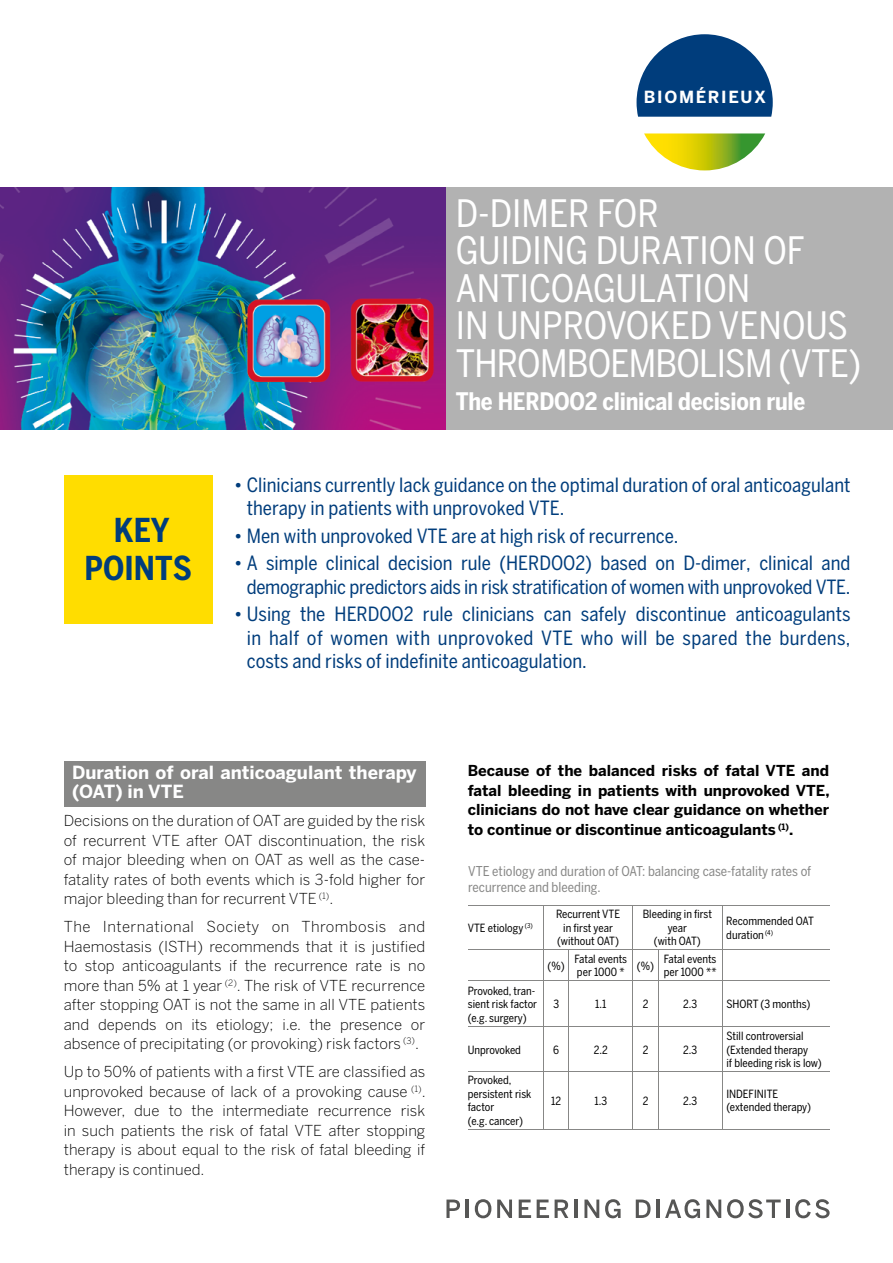
<style>
.page{position:relative;width:893px;height:1263px;background:#fff}
.page>*{position:absolute;margin:0;border:0;box-sizing:border-box;transform-origin:0 0}
.t1{font:37.5px/37.5px "Benton Sans Condensed";color:#fff}
.t2{font:700 32.7px/38px "Benton Sans Condensed";color:#003d7c;text-align:center}
.t3{font:700 24px "Benton Sans Condensed";letter-spacing:-.01em;color:#fff}
.t4{font:19.5px/23.4px "Benton Sans Condensed";color:#003d7c}
.t5{font:700 18px/19.5px "Benton Sans";color:#fff}
.t6{font:700 16.65px "Benton Sans";letter-spacing:.1em;color:#fff}
.t7{font:300 15px/19.5px "Benton Sans";color:#000;text-align:justify}
.t8{font:700 15px/19.5px "Benton Sans";color:#000;text-align:justify}
.t9{font:13.5px/16.2px "Benton Sans Condensed";color:#878786}
.t10{font:11.25px/13.5px "Benton Sans Condensed";color:#000}
</style>
<div class="page">
<div style="left:64px;top:761px;width:361px;height:45px;background:#878786"></div>
<img style="left:0;top:187px;width:446px;height:242px">
<div style="left:446px;top:187px;width:447px;height:242px;background:#b2b2b2"></div>
<hr style="left:468px;top:905px;width:75px;height:1px;background:#878786">
<svg style="left:543px;top:905px;width:26px;height:1px"></svg>
<hr style="left:543px;top:906px;width:1px;height:43px;background:#878786">
<hr style="left:569px;top:905px;width:64px;height:1px;background:#878786">
<svg style="left:633px;top:905px;width:25px;height:1px"></svg>
<hr style="left:632px;top:906px;width:1px;height:43px;background:#878786">
<hr style="left:658px;top:905px;width:64px;height:1px;background:#878786">
<hr style="left:722px;top:905px;width:107px;height:1px;background:#878786">
<hr style="left:722px;top:906px;width:1px;height:43px;background:#878786">
<hr style="left:468px;top:949px;width:75px;height:1px;background:#878786">
<svg style="left:543px;top:949px;width:26px;height:1px"></svg>
<hr style="left:543px;top:950px;width:1px;height:30px;background:#878786">
<hr style="left:569px;top:949px;width:64px;height:1px;background:#878786">
<hr style="left:569px;top:950px;width:1px;height:30px;background:#878786">
<svg style="left:633px;top:949px;width:25px;height:1px"></svg>
<hr style="left:632px;top:950px;width:1px;height:30px;background:#878786">
<hr style="left:658px;top:949px;width:64px;height:1px;background:#878786">
<hr style="left:658px;top:950px;width:1px;height:30px;background:#878786">
<hr style="left:722px;top:949px;width:107px;height:1px;background:#878786">
<hr style="left:722px;top:950px;width:1px;height:30px;background:#878786">
<hr style="left:468px;top:980px;width:75px;height:1px;background:#878786">
<svg style="left:543px;top:980px;width:26px;height:1px"></svg>
<hr style="left:543px;top:981px;width:1px;height:45px;background:#878786">
<hr style="left:569px;top:980px;width:64px;height:1px;background:#878786">
<hr style="left:569px;top:981px;width:1px;height:45px;background:#878786">
<svg style="left:633px;top:980px;width:25px;height:1px"></svg>
<hr style="left:632px;top:981px;width:1px;height:45px;background:#878786">
<hr style="left:658px;top:980px;width:64px;height:1px;background:#878786">
<hr style="left:658px;top:981px;width:1px;height:45px;background:#878786">
<hr style="left:722px;top:980px;width:107px;height:1px;background:#878786">
<hr style="left:722px;top:981px;width:1px;height:45px;background:#878786">
<hr style="left:468px;top:1026px;width:75px;height:1px;background:#878786">
<svg style="left:543px;top:1026px;width:26px;height:1px"></svg>
<hr style="left:543px;top:1027px;width:1px;height:44px;background:#878786">
<hr style="left:569px;top:1026px;width:64px;height:1px;background:#878786">
<hr style="left:569px;top:1027px;width:1px;height:44px;background:#878786">
<svg style="left:633px;top:1026px;width:25px;height:1px"></svg>
<hr style="left:632px;top:1027px;width:1px;height:44px;background:#878786">
<hr style="left:658px;top:1026px;width:64px;height:1px;background:#878786">
<hr style="left:658px;top:1027px;width:1px;height:44px;background:#878786">
<hr style="left:722px;top:1026px;width:107px;height:1px;background:#878786">
<hr style="left:722px;top:1027px;width:1px;height:44px;background:#878786">
<hr style="left:468px;top:1071px;width:75px;height:1px;background:#878786">
<svg style="left:543px;top:1071px;width:26px;height:1px"></svg>
<hr style="left:543px;top:1072px;width:1px;height:57px;background:#878786">
<hr style="left:569px;top:1071px;width:64px;height:1px;background:#878786">
<hr style="left:569px;top:1072px;width:1px;height:57px;background:#878786">
<svg style="left:633px;top:1071px;width:25px;height:1px"></svg>
<hr style="left:632px;top:1072px;width:1px;height:57px;background:#878786">
<hr style="left:658px;top:1071px;width:64px;height:1px;background:#878786">
<hr style="left:658px;top:1072px;width:1px;height:57px;background:#878786">
<hr style="left:722px;top:1071px;width:107px;height:1px;background:#878786">
<hr style="left:722px;top:1072px;width:1px;height:57px;background:#878786">
<hr style="left:468px;top:1129px;width:75px;height:1px;background:#878786">
<svg style="left:543px;top:1129px;width:26px;height:1px"></svg>
<hr style="left:569px;top:1129px;width:64px;height:1px;background:#878786">
<svg style="left:633px;top:1129px;width:25px;height:1px"></svg>
<hr style="left:658px;top:1129px;width:64px;height:1px;background:#878786">
<hr style="left:722px;top:1129px;width:107px;height:1px;background:#878786">
<div style="left:64px;top:475px;width:149px;height:149px;background:#fd0"></div>
<svg style="left:446px;top:1199px;width:14px;height:19px"></svg>
<hr style="left:466px;top:1199px;width:3px;height:19px;background:#565655">
<svg style="left:475px;top:1199px;width:16px;height:19px"></svg>
<svg style="left:497px;top:1199px;width:15px;height:19px"></svg>
<svg style="left:519px;top:1199px;width:12px;height:19px"></svg>
<svg style="left:537px;top:1199px;width:12px;height:19px"></svg>
<svg style="left:555px;top:1199px;width:13px;height:19px"></svg>
<hr style="left:574px;top:1199px;width:4px;height:19px;background:#565655">
<svg style="left:584px;top:1199px;width:15px;height:19px"></svg>
<svg style="left:605px;top:1199px;width:16px;height:19px"></svg>
<svg style="left:636px;top:1199px;width:15px;height:19px"></svg>
<hr style="left:657px;top:1199px;width:3px;height:19px;background:#565655">
<svg style="left:665px;top:1199px;width:35px;height:19px"></svg>
<svg style="left:706px;top:1199px;width:15px;height:19px"></svg>
<svg style="left:727px;top:1199px;width:54px;height:19px"></svg>
<hr style="left:786px;top:1199px;width:3px;height:19px;background:#565655">
<svg style="left:795px;top:1199px;width:35px;height:19px"></svg>
<svg style="left:637px;top:34px;width:136px;height:83px"></svg>
<svg style="left:644px;top:133px;width:121px;height:37px"></svg>
<p class="t6" style="left:644px;top:87px;width:124px">BIOMÉRIEUX</p>
<h2 class="t2" style="left:84px;top:512px;width:109px">KEY<br>POINTS</h2>
<h1 class="t1" style="left:456px;top:194px;width:407px">D-DIMER FOR<br>GUIDING DURATION OF<br>ANTICOAGULATION<br>IN UNPROVOKED VENOUS<br>THROMBOEMBOLISM (VTE)</h1>
<h3 class="t3" style="left:456px;top:386px;width:351px">The HERDOO2 clinical decision rule</h3>
<h3 class="t4" style="left:247px;top:473px;width:605px;text-indent:-13px">• Clinicians currently lack guidance on the optimal duration of oral anticoagulant therapy in patients with unprovoked VTE.</h3>
<h3 class="t4" style="left:234px;top:524px;width:446px">• Men with unprovoked VTE are at high risk of recurrence.</h3>
<h3 class="t4" style="left:234px;top:551px;width:618px;text-align:right">• A simple clinical decision rule (HERDOO2) based on D-dimer, clinical and demographic predictors aids in risk stratification of women with unprovoked VTE.</h3>
<h3 class="t4" style="left:247px;top:602px;width:605px;text-align:justify;text-indent:-13px">• Using the HERDOO2 rule clinicians can safely discontinue anticoagulants in half of women with unprovoked VTE who will be spared the burdens, costs and risks of indefinite anticoagulation.</h3>
<p class="t5" style="left:72px;top:762px;width:346px">Duration of oral anticoagulant therapy (OAT) in VTE</p>
<p class="t7" style="left:64px;top:811px;width:363px">Decisions on the duration of OAT are guided by the risk of recurrent VTE after OAT discontinuation, the risk of major bleeding when on OAT as well as the case&shy;fatality rates of both events which is 3-fold higher for major bleeding than for recurrent VTE <sup>(1)</sup>.</p>
<p class="t7" style="left:64px;top:917px;width:363px">The International Society on Thrombosis and Haemostasis (ISTH) recommends that it is justified to stop anticoagulants if the recurrence rate is no more than 5% at 1 year <sup>(2)</sup>. The risk of VTE recurrence after stopping OAT is not the same in all VTE patients and depends on its etiology; i.e. the presence or absence of precipitating (or provoking) risk factors <sup>(3)</sup>.</p>
<p class="t7" style="left:64px;top:1062px;width:363px">Up to 50% of patients with a first VTE are classified as unprovoked because of lack of a provoking cause <sup>(1)</sup>.<br>However, due to the intermediate recurrence risk in such patients the risk of fatal VTE after stopping therapy is about equal to the risk of fatal bleeding if therapy is continued.</p>
<p class="t8" style="left:468px;top:761px;width:363px">Because of the balanced risks of fatal VTE and fatal bleeding in patients with unprovoked VTE, clinicians do not have clear guidance on whether to continue or discontinue anticoagulants <sup>(1)</sup>.</p>
<p class="t9" style="left:468px;top:863px;width:345px">VTE etiology and duration of OAT: balancing case-fatality rates of recurrence and bleeding.</p>
<p class="t10" style="left:468px;top:921px;width:66px">VTE etiology <sup>(3)</sup></p>
<p class="t10" style="left:468px;top:984px;width:71px">Provoked, tran&shy;sient risk factor (e.g. surgery)</p>
<p class="t10" style="left:556px;top:907px;width:66px;text-align:center">Recurrent VTE in first year (without OAT)</p>
<p class="t10" style="left:643px;top:907px;width:71px;text-align:center">Bleeding in first year<br>(with OAT)</p>
<p class="t10" style="left:726px;top:914px;width:89px">Recommended OAT duration <sup>(4)</sup></p>
<p class="t10" style="left:548px;top:959px;width:19px">(%)</p>
<p class="t10" style="left:574px;top:952px;width:54px">Fatal events per 1000 *</p>
<p class="t10" style="left:637px;top:959px;width:19px">(%)</p>
<p class="t10" style="left:664px;top:952px;width:54px">Fatal events per 1000 **</p>
<p class="t10" style="left:553px;top:997px;width:7px">3</p>
<p class="t10" style="left:595px;top:997px;width:13px">1.1</p>
<p class="t10" style="left:643px;top:997px;width:7px">2</p>
<p class="t10" style="left:683px;top:997px;width:16px">2.3</p>
<p class="t10" style="left:726px;top:997px;width:85px">SHORT (3 months)</p>
<p class="t10" style="left:468px;top:1043px;width:55px">Unprovoked</p>
<p class="t10" style="left:553px;top:1043px;width:7px">6</p>
<p class="t10" style="left:594px;top:1043px;width:16px">2.2</p>
<p class="t10" style="left:643px;top:1043px;width:7px">2</p>
<p class="t10" style="left:683px;top:1043px;width:16px">2.3</p>
<p class="t10" style="left:726px;top:1029px;width:97px">Still controversial (Extended therapy<br>if bleeding risk is low)</p>
<p class="t10" style="left:468px;top:1073px;width:65px">Provoked, persistent risk factor<br>(e.g. cancer)</p>
<p class="t10" style="left:551px;top:1094px;width:11px">12</p>
<p class="t10" style="left:594px;top:1094px;width:14px">1.3</p>
<p class="t10" style="left:643px;top:1094px;width:7px">2</p>
<p class="t10" style="left:683px;top:1094px;width:16px">2.3</p>
<p class="t10" style="left:726px;top:1087px;width:86px">INDEFINITE (extended therapy)</p>
</div>
